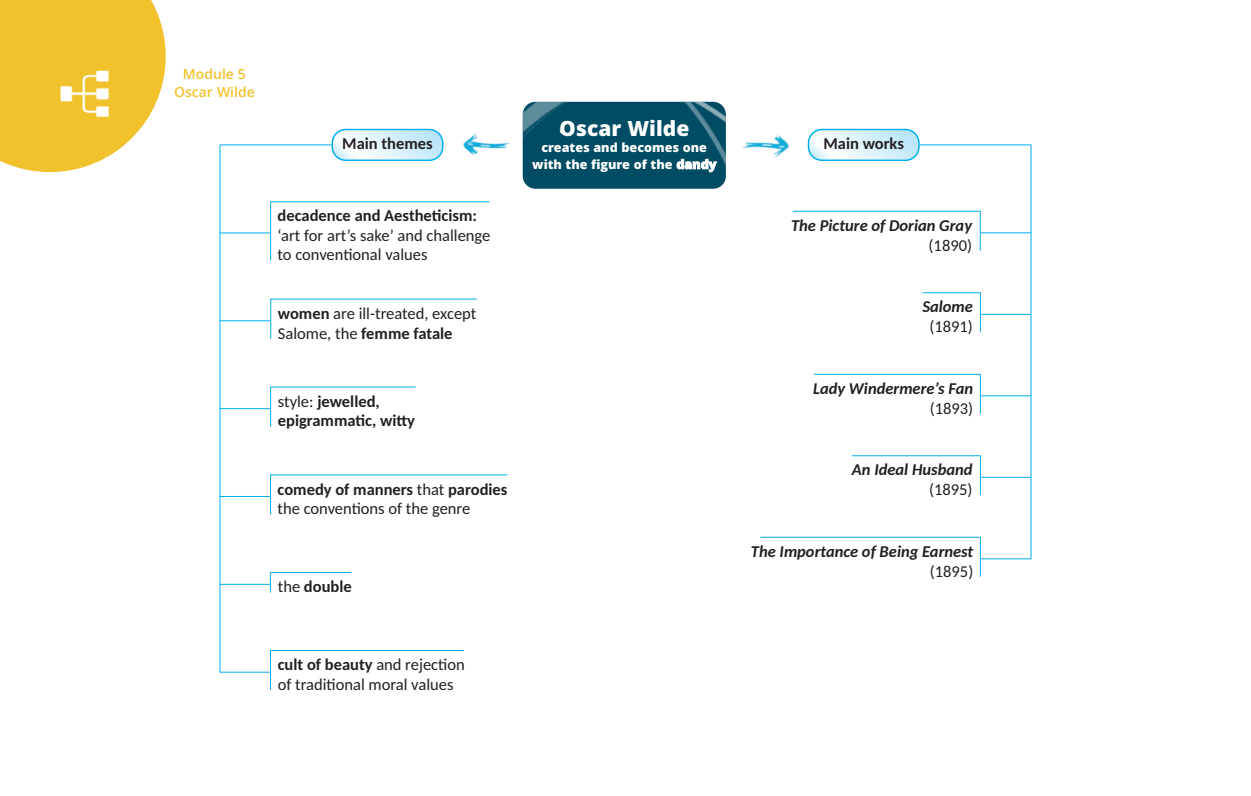
<style>
.page{position:relative;width:1251px;height:796px;background:#fff}
.page>*{position:absolute;margin:0;border:0;box-sizing:border-box;transform-origin:0 0}
.t1{font:800 22.5px "Khula";color:#fff}
.t2{font:16.5px/19.8px "Carlito";color:#231f20}
.t3{font:italic 700 16.5px "Carlito";color:#231f20}
.t4{font:700 16.5px/19.8px "Carlito";color:#231f20}
.t5{font:600 15px/18px "Khula";color:#f2c22d;text-align:center}
.t6{font:800 13.5px/16.5px "Khula";color:#fff;text-align:center}
.s1{font-weight:700}
.s2{font-weight:400}
</style>
<div class="page">
<svg style="left:0;top:0;width:166px;height:172px;background:#f3c947"></svg>
<img style="left:59px;top:70px;width:50px;height:48px">
<svg style="left:331px;top:129px;width:112px;height:32px"></svg>
<svg style="left:807px;top:129px;width:112px;height:32px"></svg>
<img style="left:522px;top:102px;width:203px;height:87px;border-radius:13px">
<img style="left:463px;top:133px;width:47px;height:23px">
<img style="left:742px;top:135px;width:47px;height:23px">
<hr style="left:219px;top:145px;width:1px;height:527px;background:#00aeef">
<hr style="left:220px;top:232px;width:50px;height:1px;background:#00aeef">
<hr style="left:220px;top:144px;width:111px;height:1px;background:#00aeef">
<hr style="left:220px;top:320px;width:50px;height:1px;background:#00aeef">
<hr style="left:220px;top:408px;width:50px;height:1px;background:#00aeef">
<hr style="left:220px;top:496px;width:50px;height:1px;background:#00aeef">
<hr style="left:220px;top:583px;width:50px;height:1px;background:#00aeef">
<hr style="left:220px;top:671px;width:50px;height:1px;background:#00aeef">
<hr style="left:270px;top:201px;width:219px;height:1px;background:#00aeef">
<hr style="left:270px;top:201px;width:1px;height:59px;background:#00aeef">
<hr style="left:270px;top:298px;width:206px;height:1px;background:#00aeef">
<hr style="left:270px;top:299px;width:1px;height:39px;background:#00aeef">
<hr style="left:270px;top:386px;width:145px;height:1px;background:#00aeef">
<hr style="left:270px;top:386px;width:1px;height:40px;background:#00aeef">
<hr style="left:270px;top:474px;width:237px;height:1px;background:#00aeef">
<hr style="left:270px;top:474px;width:1px;height:40px;background:#00aeef">
<hr style="left:270px;top:572px;width:81px;height:1px;background:#00aeef">
<svg style="left:270px;top:572px;width:1px;height:20px"></svg>
<hr style="left:270px;top:649px;width:193px;height:1px;background:#00aeef">
<hr style="left:270px;top:650px;width:1px;height:39px;background:#00aeef">
<hr style="left:1030px;top:145px;width:1px;height:413px;background:#00aeef">
<hr style="left:980px;top:558px;width:50px;height:1px;background:#00aeef">
<hr style="left:980px;top:476px;width:50px;height:1px;background:#00aeef">
<hr style="left:980px;top:395px;width:50px;height:1px;background:#00aeef">
<hr style="left:980px;top:314px;width:50px;height:1px;background:#00aeef">
<hr style="left:980px;top:232px;width:50px;height:1px;background:#00aeef">
<hr style="left:919px;top:144px;width:112px;height:1px;background:#00aeef">
<hr style="left:792px;top:211px;width:188px;height:1px;background:#00aeef">
<hr style="left:979px;top:211px;width:1px;height:39px;background:#00aeef">
<hr style="left:922px;top:292px;width:58px;height:1px;background:#00aeef">
<hr style="left:979px;top:292px;width:1px;height:40px;background:#00aeef">
<hr style="left:813px;top:374px;width:167px;height:1px;background:#00aeef">
<hr style="left:979px;top:374px;width:1px;height:39px;background:#00aeef">
<hr style="left:851px;top:455px;width:129px;height:1px;background:#00aeef">
<hr style="left:979px;top:455px;width:1px;height:40px;background:#00aeef">
<hr style="left:760px;top:536px;width:220px;height:1px;background:#00aeef">
<hr style="left:979px;top:537px;width:1px;height:39px;background:#00aeef">
<p class="t5" style="left:174px;top:65px;width:82px">Module 5<br>Oscar Wilde</p>
<h1 class="t1" style="left:559px;top:115px;width:131px">Oscar Wilde</h1>
<p class="t6" style="left:532px;top:139px;width:186px">creates and becomes one with the figure of the dandy</p>
<p class="t4" style="left:342px;top:133px;width:92px">Main themes</p>
<p class="t4" style="left:823px;top:133px;width:82px">Main works</p>
<p class="t4" style="left:277px;top:205px;width:201px">decadence and Aestheticism:</p>
<p class="t2" style="left:277px;top:225px;width:214px">‘art for art’s sake’ and challenge to conventional values</p>
<p class="t2" style="left:278px;top:303px;width:200px"><span class="s1">women</span> are ill-treated, except<br>Salome, the <span class="s1">femme fatale</span></p>
<p class="t4" style="left:278px;top:391px;width:139px"><span class="s2">style:</span> jewelled, epigrammatic, witty</p>
<p class="t2" style="left:277px;top:478px;width:231px"><span class="s1">comedy of manners</span> that <span class="s1">parodies </span>the conventions of the genre</p>
<p class="t4" style="left:278px;top:576px;width:75px"><span class="s2">the</span> double</p>
<p class="t3" style="left:790px;top:215px;width:182px">The Picture of Dorian Gray</p>
<p class="t2" style="left:928px;top:235px;width:45px">(1890)</p>
<p class="t3" style="left:922px;top:297px;width:52px">Salome</p>
<p class="t2" style="left:929px;top:316px;width:45px">(1891)</p>
<p class="t3" style="left:812px;top:378px;width:162px">Lady Windermere’s Fan</p>
<p class="t2" style="left:929px;top:398px;width:45px">(1893)</p>
<p class="t3" style="left:851px;top:459px;width:122px">An Ideal Husband</p>
<p class="t2" style="left:928px;top:479px;width:45px">(1895)</p>
<p class="t3" style="left:750px;top:541px;width:224px">The Importance of Being Earnest</p>
<p class="t2" style="left:929px;top:560px;width:45px">(1895)</p>
<p class="t2" style="left:278px;top:654px;width:188px"><span class="s1">cult of beauty</span> and rejection of traditional moral values</p>
</div>
